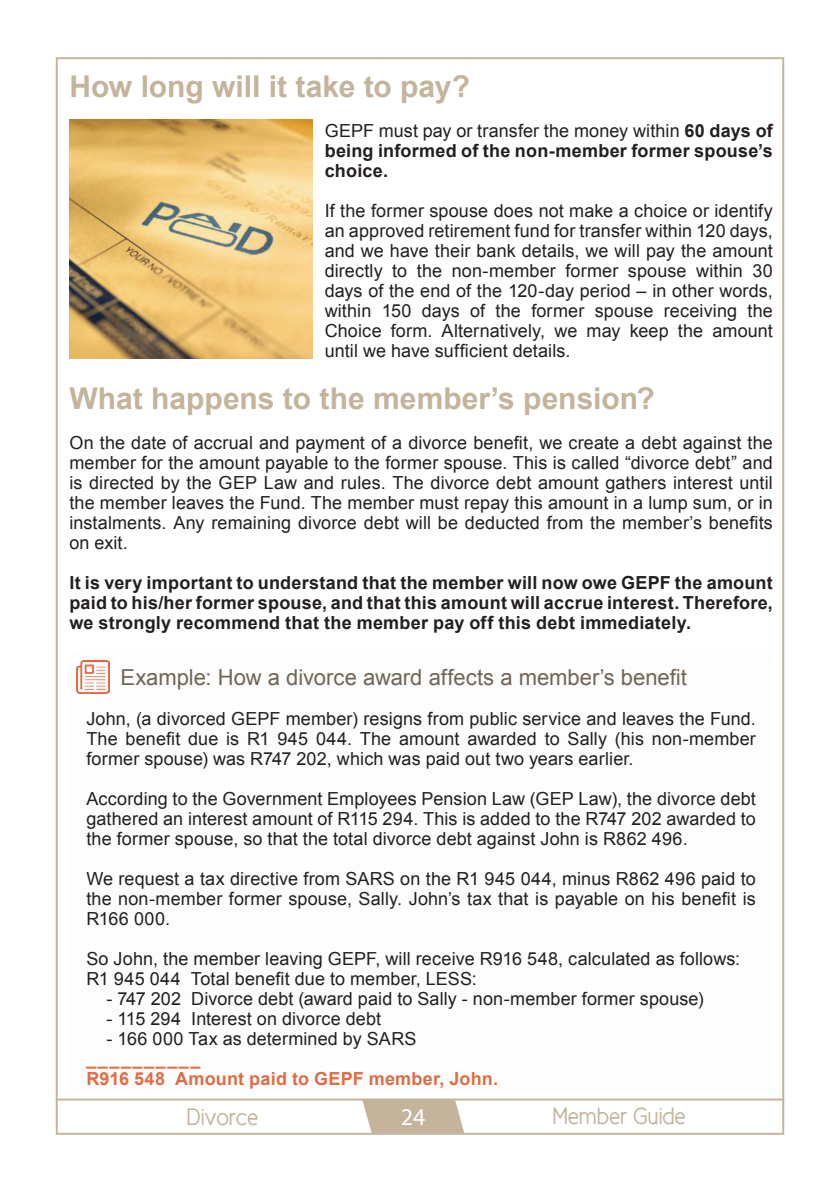
<style>
.page{position:relative;width:836px;height:1189px;background:#fff}
.page>*{position:absolute;margin:0;border:0;box-sizing:border-box;transform-origin:0 0}
.t1{font:700 30px "Arial";color:#c3b49b}
.t2{font:24px "New Cicle Gordita";color:#c3b49b}
.t3{font:24px "Myriad Pro";color:#fff}
.t4{font:22px "Arial";color:#716557}
.t5{font:18px/20px "Arial";letter-spacing:.005em;color:#231f20;text-align:justify}
.t6{font:700 18px/20px "Arial";letter-spacing:.015em;color:#231f20;text-align:justify}
.t7{font:700 18px "Arial";letter-spacing:.01em;color:#de6d45}
.s1{font-weight:400}
</style>
<div class="page">
<hr style="left:56px;top:1098px;width:728px;height:2px;background:#c3b49b">
<svg style="left:362px;top:1098px;width:102px;height:35px;background:#c8bba4"></svg>
<img style="left:69px;top:120px;width:244px;height:239px">
<img style="left:77px;top:660px;width:33px;height:33px">
<p class="t1" style="left:69px;top:66px;width:402px">How long will it take to pay?</p>
<p class="t6" style="left:324px;top:121px;width:449px"><span class="s1">GEPF must pay or transfer the money within</span> 60 days of being informed of the non-member former spouse’s choice.</p>
<p class="t5" style="left:324px;top:201px;width:449px">If the former spouse does not make a choice or identify an approved retirement fund for transfer within 120 days, and we have their bank details, we will pay the amount directly to the non-member former spouse within 30 days of the end of the 120-day period – in other words, within 150 days of the former spouse receiving the Choice form. Alternatively, we may keep the amount until we have sufficient details.</p>
<p class="t1" style="left:69px;top:378px;width:587px">What happens to the member’s pension?</p>
<p class="t5" style="left:69px;top:433px;width:704px">On the date of accrual and payment of a divorce benefit, we create a debt against the member for the amount payable to the former spouse. This is called “divorce debt” and is directed by the GEP Law and rules. The divorce debt amount gathers interest until the member leaves the Fund. The member must repay this amount in a lump sum, or in instalments. Any remaining divorce debt will be deducted from the member’s benefits on exit.</p>
<p class="t6" style="left:69px;top:573px;width:705px">It is very important to understand that the member will now owe GEPF the amount paid to his/her former spouse, and that this amount will accrue interest. Therefore, we strongly recommend that the member pay off this debt immediately.</p>
<p class="t4" style="left:120px;top:663px;width:568px">Example: How a divorce award affects a member’s benefit</p>
<p class="t5" style="left:86px;top:709px;width:670px">John, (a divorced GEPF member) resigns from public service and leaves the Fund.<br>The benefit due is R1 945 044. The amount awarded to Sally (his non-member former spouse) was R747 202, which was paid out two years earlier.</p>
<p class="t5" style="left:86px;top:789px;width:670px">According to the Government Employees Pension Law (GEP Law), the divorce debt gathered an interest amount of R115 294. This is added to the R747 202 awarded to the former spouse, so that the total divorce debt against John is R862 496.</p>
<p class="t5" style="left:86px;top:869px;width:670px">We request a tax directive from SARS on the R1 945 044, minus R862 496 paid to the non-member former spouse, Sally. John’s tax that is payable on his benefit is R166 000.</p>
<p class="t5" style="left:86px;top:949px;width:655px">So John, the member leaving GEPF, will receive R916 548, calculated as follows:</p>
<p class="t5" style="left:86px;top:969px;width:392px">R1 945 044 Total benefit due to member, LESS:</p>
<p class="t5" style="left:106px;top:989px;width:598px">- 747 202 Divorce debt (award paid to Sally - non-member former spouse)</p>
<p class="t5" style="left:106px;top:1009px;width:276px">- 115 294 Interest on divorce debt</p>
<p class="t5" style="left:106px;top:1029px;width:311px">- 166 000 Tax as determined by SARS</p>
<p class="t7" style="left:86px;top:1047px;width:116px">__________</p>
<p class="t7" style="left:86px;top:1067px;width:413px">R916 548 Amount paid to GEPF member, John.</p>
<p class="t2" style="left:187px;top:1104px;width:73px">Divorce</p>
<h2 class="t3" style="left:401px;top:1102px;width:26px">24</h2>
<h2 class="t2" style="left:553px;top:1103px;width:134px">Member Guide</h2>
</div>
